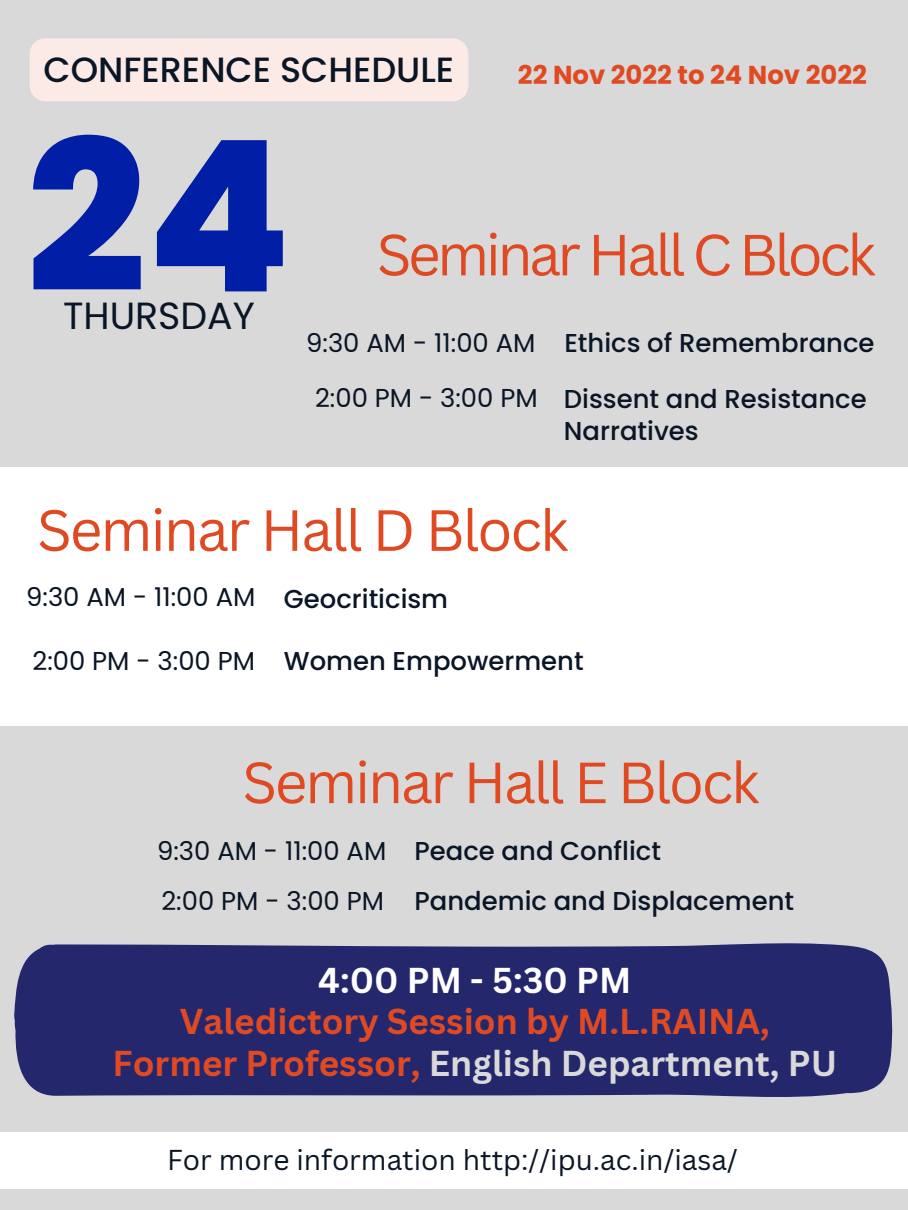
<style>
.page{position:relative;width:908px;height:1210px;background:#fff}
.page>*{position:absolute;margin:0;border:0;box-sizing:border-box;transform-origin:0 0}
.t1{font:800 210px "Poppins";color:#001ea6}
.t2{font:56.7px "Canva Sans";letter-spacing:-.04em;color:#e04a23}
.t3{font:56.7px "Canva Sans";letter-spacing:-.06em;color:#e04a23}
.t4{font:37.8px "Poppins";color:#0a1625}
.t5{font:700 35px/41.5px "Canva Sans";color:#e04a23;text-align:center}
.t6{font:500 35px "Poppins";color:#0a1625}
.t7{font:700 35px "Canva Sans";color:#fff}
.t8{font:28px "Canva Sans";color:#0a1625}
.t9{font:700 25.9px "Poppins";color:#e04a23}
.t10{font:500 25.87px/56px "Poppins";color:#0a1625}
.t11{font:25.87px/55.3px "Poppins";color:#0a1625;text-align:center}
.s1{color:#d9d9d9}
</style>
<div class="page">
<div style="left:0;top:0;width:907px;height:1210px;background:#d9d9d9"></div>
<div style="left:0;top:467px;width:907px;height:259px;background:#fff"></div>
<div style="left:0;top:1132px;width:907px;height:56px;background:#fff"></div>
<div style="left:30px;top:38px;width:438px;height:63px;background:#fbeae6"></div>
<div style="left:14px;top:943px;width:879px;height:154px;background:#25276d"></div>
<h3 class="t6" style="left:44px;top:45px;width:412px">CONFERENCE SCHEDULE</h3>
<p class="t9" style="left:518px;top:57px;width:350px">22 Nov 2022 to 24 Nov 2022</p>
<h1 class="t1" style="left:27px;top:71px;width:266px">24</h1>
<h3 class="t4" style="left:63px;top:290px;width:193px">THURSDAY</h3>
<h2 class="t3" style="left:376px;top:215px;width:500px">Seminar Hall C Block</h2>
<p class="t11" style="left:306px;top:315px;width:233px">9:30 AM - 11:00 AM<br>2:00 PM - 3:00 PM</p>
<p class="t10" style="left:563px;top:315px;width:312px">Ethics of Remembrance<br>Dissent and Resistance</p>
<p class="t10" style="left:563px;top:402px;width:136px">Narratives</p>
<h2 class="t2" style="left:37px;top:490px;width:532px">Seminar Hall D Block</h2>
<p class="t11" style="left:26px;top:569px;width:231px">9:30 AM - 11:00 AM</p>
<p class="t11" style="left:32px;top:633px;width:224px">2:00 PM - 3:00 PM</p>
<p class="t10" style="left:284px;top:571px;width:166px">Geocriticism</p>
<p class="t10" style="left:284px;top:633px;width:301px">Women Empowerment</p>
<h2 class="t2" style="left:242px;top:742px;width:518px">Seminar Hall E Block</h2>
<p class="t11" style="left:157px;top:823px;width:231px">9:30 AM - 11:00 AM</p>
<p class="t11" style="left:161px;top:873px;width:224px">2:00 PM - 3:00 PM</p>
<p class="t10" style="left:414px;top:826px;width:381px;line-height:49.3px">Peace and Conflict<br>Pandemic and Displacement</p>
<h3 class="t7" style="left:318px;top:955px;width:314px">4:00 PM - 5:30 PM</h3>
<h3 class="t5" style="left:112px;top:1000px;width:726px">Valedictory Session by M.L.RAINA,<br>Former Professor, <span class="s1">English Department, PU</span></h3>
<p class="t8" style="left:167px;top:1140px;width:572px">For more information http://ipu.ac.in/iasa/</p>
</div>
